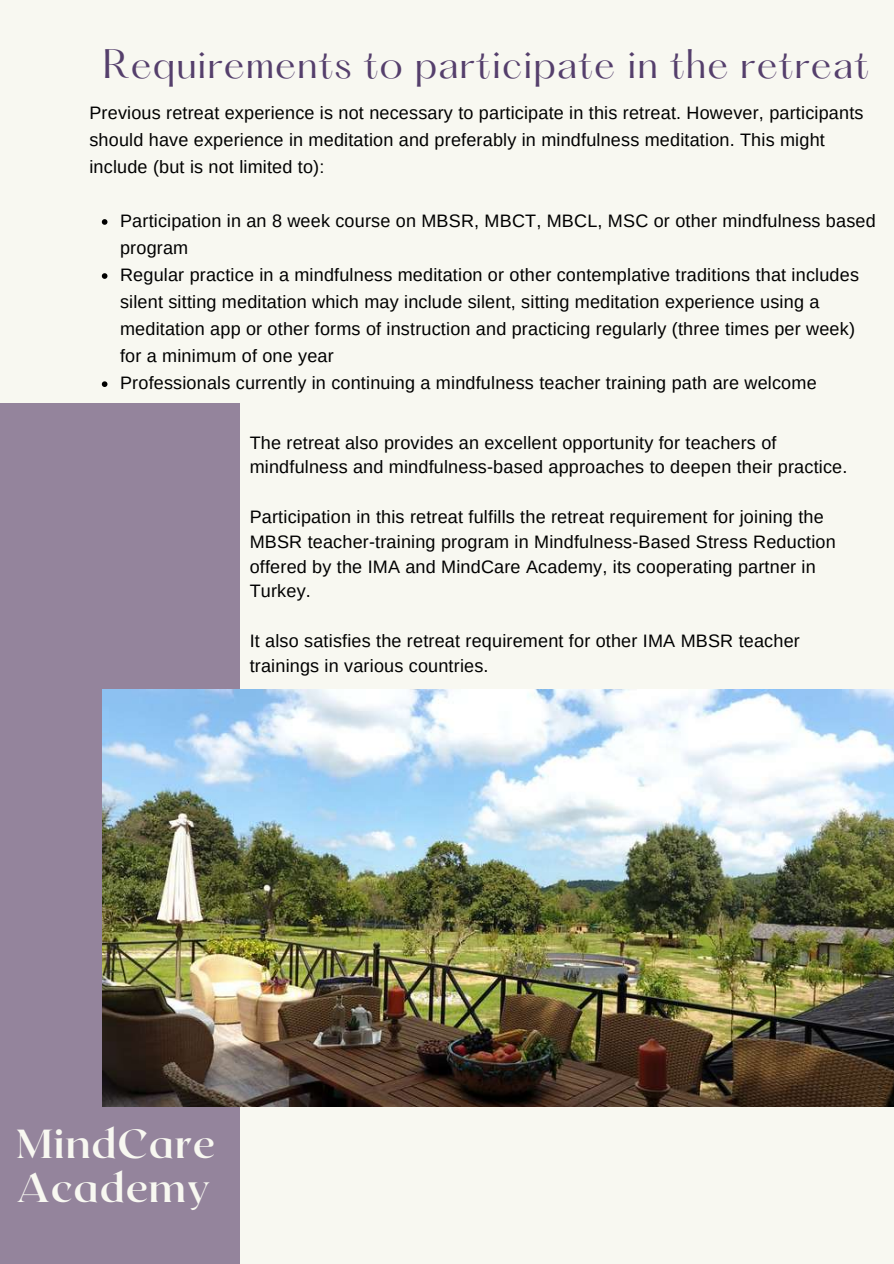
<style>
.page{position:relative;width:894px;height:1264px;background:#fff}
.page>*{position:absolute;margin:0;border:0;box-sizing:border-box;transform-origin:0 0}
.t1{font:700 40.5px/43.8px "Roxborough CF";letter-spacing:.015em;color:#f8f8f1}
.t2{font:36px "Hatton";letter-spacing:.02em;color:#553f6c}
.t3{font:18px/27px "Arimo";letter-spacing:.01em;color:#000}
</style>
<div class="page">
<div style="left:0;top:0;width:893px;height:1263px;background:#f8f8f1"></div>
<div style="left:0;top:403px;width:240px;height:860px;background:#94849c"></div>
<img style="left:103px;top:689px;width:790px;height:417px">
<svg style="left:102px;top:219px;width:5px;height:6px"></svg>
<svg style="left:102px;top:273px;width:5px;height:6px"></svg>
<svg style="left:102px;top:381px;width:5px;height:6px"></svg>
<h2 class="t2" style="left:103px;top:47px;width:767px">Requirements to participate in the retreat</h2>
<p class="t3" style="left:89px;top:99px;width:775px">Previous retreat experience is not necessary to participate in this retreat. However, participants should have experience in meditation and preferably in mindfulness meditation. This might include (but is not limited to):</p>
<p class="t3" style="left:120px;top:207px;width:757px">Participation in an 8 week course on MBSR, MBCT, MBCL, MSC or other mindfulness based program<br>Regular practice in a mindfulness meditation or other contemplative traditions that includes silent sitting meditation which may include silent, sitting meditation experience using a meditation app or other forms of instruction and practicing regularly (three times per week) for a minimum of one year<br>Professionals currently in continuing a mindfulness teacher training path are welcome</p>
<p class="t3" style="left:249px;top:430px;width:599px;line-height:24.8px">The retreat also provides an excellent opportunity for teachers of mindfulness and mindfulness-based approaches to deepen their practice.</p>
<p class="t3" style="left:249px;top:504px;width:587px;line-height:24.8px">Participation in this retreat fulfills the retreat requirement for joining the MBSR teacher-training program in Mindfulness-Based Stress Reduction offered by the IMA and MindCare Academy, its cooperating partner in Turkey.</p>
<p class="t3" style="left:249px;top:628px;width:551px;line-height:24.8px">It also satisfies the retreat requirement for other IMA MBSR teacher trainings in various countries.</p>
<h1 class="t1" style="left:17px;top:1120px;width:200px">MindCare<br>Academy</h1>
</div>
